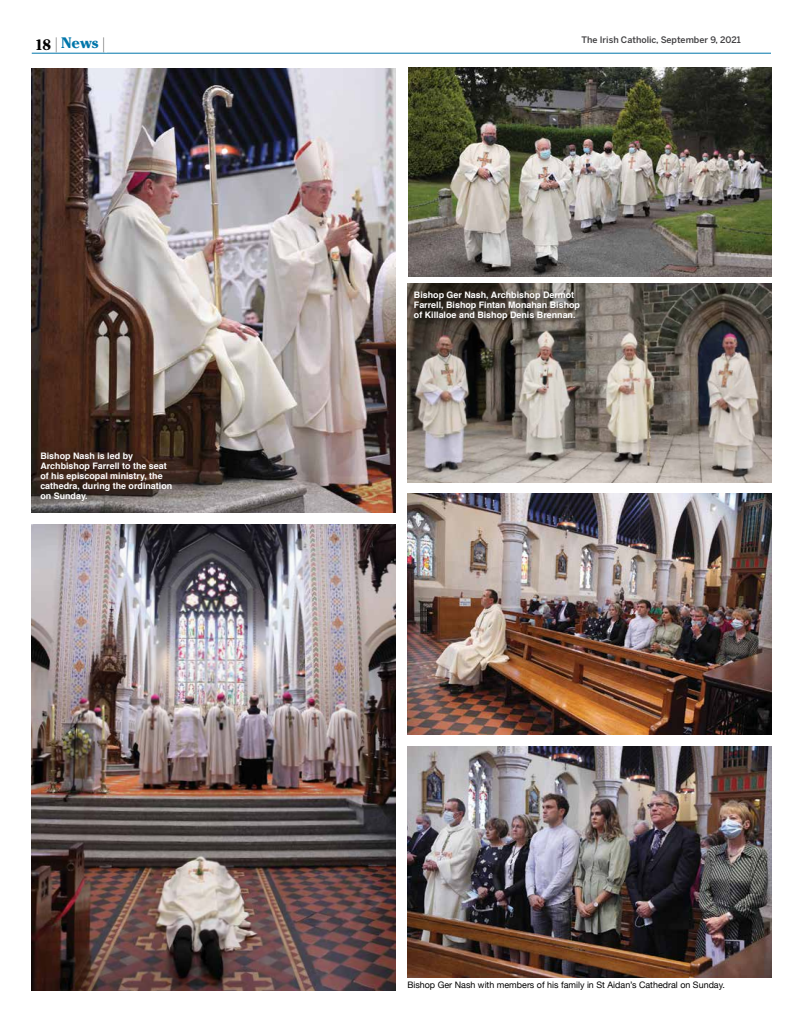
<style>
.page{position:relative;width:808px;height:1021px;background:#fff}
.page>*{position:absolute;margin:0;border:0;box-sizing:border-box;transform-origin:0 0}
.t1{font:700 expanded 15.9px "Criterion URWTOT";letter-spacing:-.01em;color:#0076aa}
.t2{font:700 8.9px/9.9px "Helvetica";color:#fff}
.t3{font:8.9px "Helvetica Neue";color:#000}
.t4{font:500 8.9px "Benton Sans";color:#414042}
.s1{color:#000}
.s2{font-family:"Helvetica LT";font-weight:400;font-stretch:normal;font-size:14.9px;color:#000}
.s3{font-family:"Helvetica LT";font-weight:400;font-stretch:normal;color:#fff}
</style>
<div class="page">
<hr style="left:32px;top:53px;width:739px;height:1px;background:#0076aa">
<img style="left:407px;top:746px;width:364px;height:231px">
<img style="left:407px;top:283px;width:364px;height:199px">
<img style="left:407px;top:493px;width:364px;height:241px">
<img style="left:32px;top:524px;width:363px;height:466px">
<img style="left:408px;top:67px;width:363px;height:209px">
<img style="left:32px;top:68px;width:363px;height:444px">
<div style="left:412px;top:289px;width:175px;height:39px;background:#000;opacity:.75"></div>
<h1 class="t1" style="left:35px;top:33px;width:75px"><span class="s1">18</span> <span class="s2">|</span> News <span class="s2">|</span><span class="s3">|</span></h1>
<p class="t4" style="left:581px;top:35px;width:161px">The Irish Catholic, September 9, 2021</p>
<p class="t2" style="left:40px;top:451px;width:133px">Bishop Nash is led by<br>Archbishop Farrell to the seat of his episcopal ministry, the cathedra, during the ordination on Sunday.</p>
<p class="t2" style="left:414px;top:290px;width:168px">Bishop Ger Nash, Archbishop Dermot<br>Farrell, Bishop Fintan Monahan Bishop of Killaloe and Bishop Denis Brennan.</p>
<p class="t3" style="left:407px;top:977px;width:319px">Bishop Ger Nash with members of his family in St Aidan’s Cathedral on Sunday.</p>
</div>
